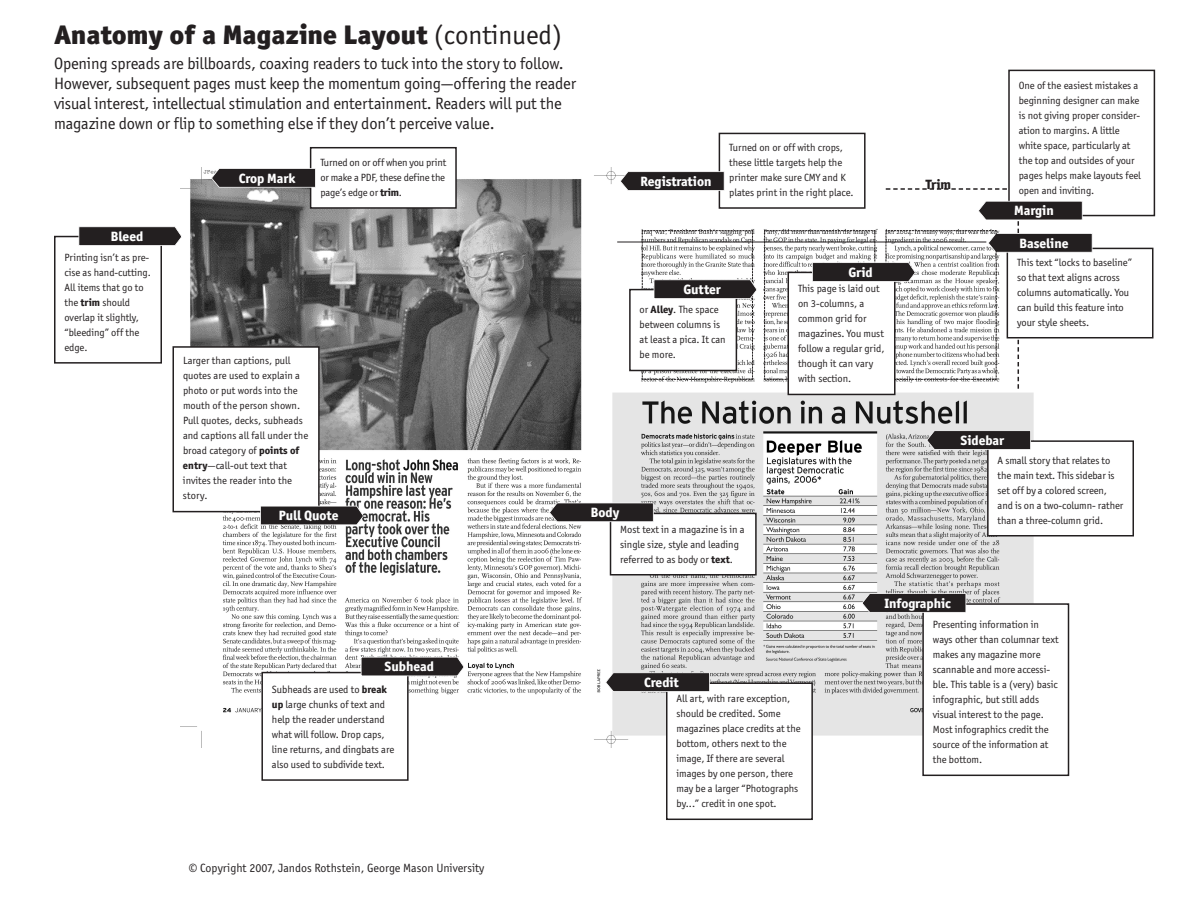
<style>
.page{position:relative;width:1188px;height:918px;background:#fff}
.page>*{position:absolute;margin:0;border:0;box-sizing:border-box;transform-origin:0 0}
.t1{font:900 27px "Officina San ITC";color:#231f20}
.t2{font:16.5px/19.8px "Officina San ITC";letter-spacing:-.01em;color:#231f20}
.t3{font:800 13.5px "Officina San ITC";letter-spacing:-.005em;color:#fff}
.t4{font:800 13.5px "Officina San ITC";color:#231f20}
.t5{font:12px "Officina San ITC";color:#231f20}
.t6{font:10.5px/15px "Officina San ITC";letter-spacing:-.005em;color:#231f20}
.s1{font-weight:400}
.s2{font-weight:800}
</style>
<div class="page">
<img style="left:181px;top:168px;width:853px;height:579px">
<div style="left:54px;top:236px;width:108px;height:128px;border:2px solid #231f20"></div>
<svg style="left:79px;top:226px;width:103px;height:20px;background:#403c3d"></svg>
<div style="left:173px;top:347px;width:146px;height:165px;background:#fff"></div>
<div style="left:172px;top:346px;width:148px;height:166px;border:2px solid #231f20"></div>
<svg style="left:260px;top:506px;width:104px;height:19px;background:#383536"></svg>
<div style="left:262px;top:673px;width:146px;height:107px;background:#fff"></div>
<div style="left:261px;top:672px;width:148px;height:109px;border:2px solid #231f20"></div>
<svg style="left:361px;top:657px;width:103px;height:19px;background:#383435"></svg>
<div style="left:311px;top:148px;width:145px;height:60px;background:#fff"></div>
<div style="left:310px;top:147px;width:147px;height:62px;border:2px solid #231f20"></div>
<svg style="left:211px;top:168px;width:105px;height:20px;background:#3e3b3b"></svg>
<div style="left:719px;top:133px;width:146px;height:75px;background:#fff"></div>
<div style="left:719px;top:133px;width:147px;height:76px;border:2px solid #231f20"></div>
<svg style="left:620px;top:171px;width:105px;height:20px;background:#413e3f"></svg>
<div style="left:667px;top:683px;width:145px;height:136px;background:#fff"></div>
<div style="left:666px;top:682px;width:147px;height:138px;border:2px solid #231f20"></div>
<svg style="left:605px;top:672px;width:105px;height:20px;background:#423e3f"></svg>
<div style="left:988px;top:441px;width:145px;height:95px;background:#fff"></div>
<div style="left:987px;top:440px;width:147px;height:97px;border:2px solid #231f20"></div>
<svg style="left:926px;top:430px;width:105px;height:20px;background:#403d3d"></svg>
<div style="left:1007px;top:248px;width:146px;height:90px;border:2px solid #231f20"></div>
<div style="left:923px;top:604px;width:146px;height:171px;background:#fff"></div>
<div style="left:922px;top:603px;width:147px;height:173px;border:2px solid #231f20"></div>
<svg style="left:862px;top:593px;width:104px;height:20px;background:#3e3b3c"></svg>
<div style="left:611px;top:513px;width:145px;height:62px;background:#fff"></div>
<div style="left:610px;top:513px;width:147px;height:63px;border:2px solid #231f20"></div>
<svg style="left:549px;top:503px;width:105px;height:19px;background:#393536"></svg>
<div style="left:1009px;top:70px;width:145px;height:146px;background:#fff"></div>
<div style="left:1008px;top:70px;width:147px;height:146px;border:2px solid #231f20"></div>
<div style="left:630px;top:290px;width:106px;height:80px;background:#fff"></div>
<div style="left:629px;top:289px;width:108px;height:82px;border:2px solid #231f20"></div>
<svg style="left:642px;top:230px;width:115px;height:150px"></svg>
<div style="left:788px;top:272px;width:107px;height:122px;background:#fff"></div>
<div style="left:788px;top:272px;width:108px;height:123px;border:2px solid #231f20"></div>
<svg style="left:764px;top:201px;width:329px;height:188px"></svg>
<hr style="left:617px;top:242px;width:369px;height:1px;background:#231f20">
<svg style="left:886px;top:188px;width:121px;height:2px"></svg>
<h1 class="t1" style="left:54px;top:25px;width:510px">Anatomy of a Magazine Layout <span class="s1">(continued)</span></h1>
<p class="t2" style="left:54px;top:54px;width:524px">Opening spreads are billboards, coaxing readers to tuck into the story to follow.<br>However, subsequent pages must keep the momentum going—offering the reader visual interest, intellectual stimulation and entertainment. Readers will put the magazine down or flip to something else if they don’t perceive value.</p>
<p class="t3" style="left:111px;top:232px;width:34px">Bleed</p>
<p class="t6" style="left:64px;top:250px;width:88px">Printing isn’t as pre&shy;cise as hand-cutting.<br>All items that go to the <span class="s2">trim</span> should overlap it slightly, “bleeding” off the edge.</p>
<p class="t3" style="left:239px;top:173px;width:58px">Crop Mark</p>
<p class="t6" style="left:320px;top:155px;width:127px;text-align:justify">Turned on or off when you print or make a PDF, these define the page’s edge or <span class="s2">trim</span>.</p>
<p class="t6" style="left:183px;top:353px;width:127px">Larger than captions, pull quotes are used to explain a photo or put words into the mouth of the person shown.<br>Pull quotes, decks, subheads and captions all fall under the broad category of <span class="s2">points of entry</span>—call-out text that invites the reader into the story.</p>
<p class="t3" style="left:279px;top:511px;width:61px">Pull Quote</p>
<p class="t3" style="left:385px;top:662px;width:51px">Subhead</p>
<p class="t6" style="left:272px;top:681px;width:124px">Subheads are used to <span class="s2">break up</span> large chunks of text and help the reader understand what will follow. Drop caps, line returns, and dingbats are also used to subdivide text.</p>
<p class="t3" style="left:640px;top:177px;width:73px">Registration</p>
<p class="t6" style="left:729px;top:140px;width:126px">Turned on or off with crops, these little targets help the printer make sure CMY and K plates print in the right place.</p>
<p class="t3" style="left:848px;top:268px;width:26px">Grid</p>
<p class="t3" style="left:683px;top:285px;width:39px">Gutter</p>
<p class="t6" style="left:798px;top:281px;width:88px">This page is laid out on 3-columns, a common grid for magazines. You must follow a regular grid, though it can vary with section.</p>
<p class="t6" style="left:640px;top:302px;width:87px">or <span class="s2">Alley</span>. The space between columns is at least a pica. It can be more.</p>
<p class="t4" style="left:926px;top:179px;width:27px">Trim</p>
<p class="t6" style="left:1019px;top:78px;width:124px">One of the easiest mistakes a beginning designer can make is not giving proper consider&shy;ation to margins. A little white space, particularly at the top and outsides of your pages helps make layouts feel open and inviting.</p>
<p class="t3" style="left:1014px;top:206px;width:41px">Margin</p>
<p class="t3" style="left:1019px;top:238px;width:51px">Baseline</p>
<p class="t6" style="left:1017px;top:254px;width:116px">This text “locks to baseline” so that text aligns across columns automatically. You can build this feature into your style sheets.</p>
<p class="t3" style="left:591px;top:508px;width:30px">Body</p>
<p class="t6" style="left:620px;top:521px;width:126px">Most text in a magazine is in a single size, style and leading referred to as body or <span class="s2">text</span>.</p>
<p class="t3" style="left:961px;top:436px;width:45px">Sidebar</p>
<p class="t6" style="left:998px;top:452px;width:127px">A small story that relates to the main text. This sidebar is set off by a colored screen, and is on a two-column- rather than a three-column grid.</p>
<p class="t3" style="left:884px;top:598px;width:68px">Infographic</p>
<p class="t3" style="left:644px;top:678px;width:36px">Credit</p>
<p class="t6" style="left:676px;top:691px;width:126px">All art, with rare exception, should be credited. Some magazines place credits at the bottom, others next to the image, If there are several images by one person, there may be a larger “Photographs by...” credit in one spot.</p>
<p class="t6" style="left:933px;top:617px;width:127px">Presenting information in ways other than columnar text makes any magazine more scannable and more accessi&shy;ble. This table is a (very) basic infographic, but still adds visual interest to the page.<br>Most infographics credit the source of the information at the bottom.</p>
<p class="t5" style="left:189px;top:861px;width:297px">© Copyright 2007, Jandos Rothstein, George Mason University</p>
</div>
